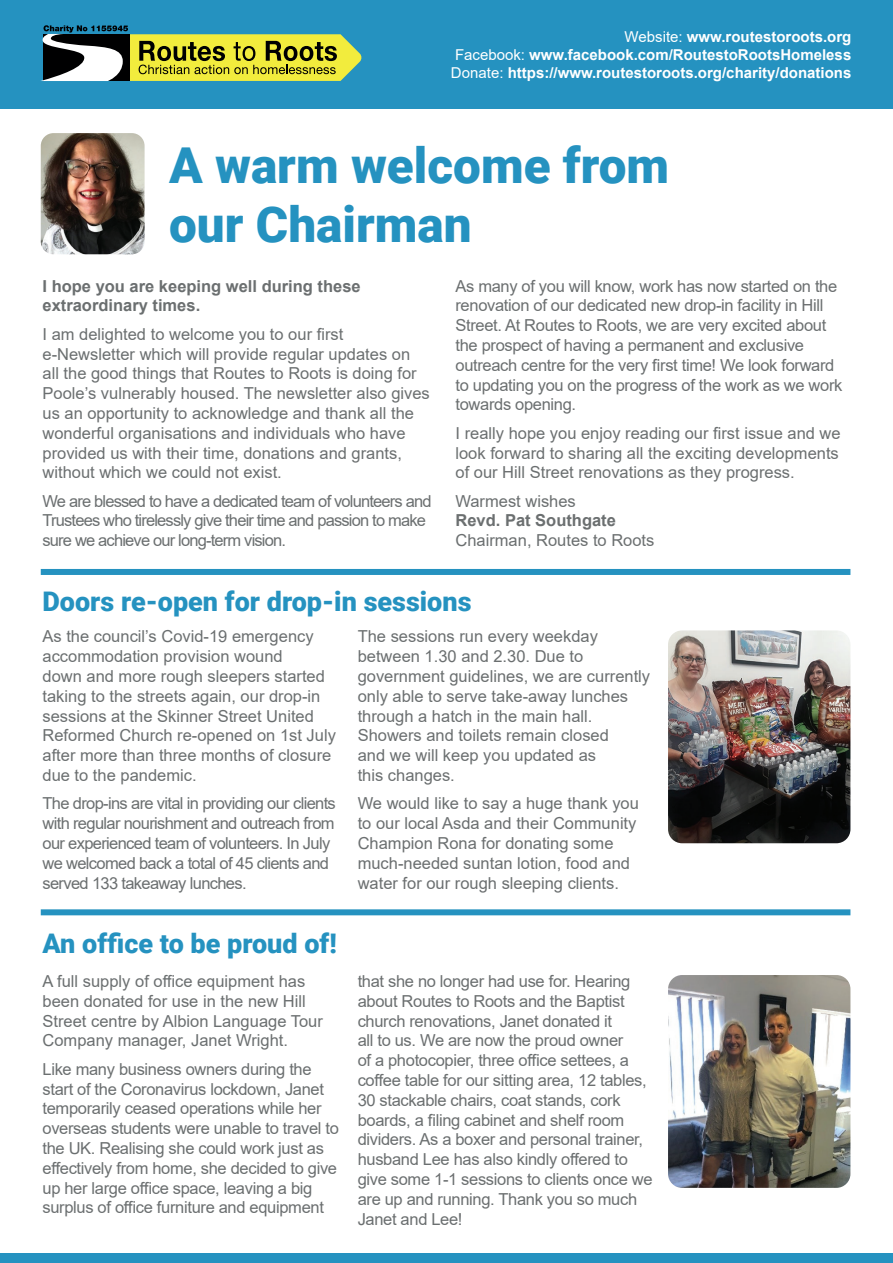
<style>
.page{position:relative;width:893px;height:1263px;background:#fff}
.page>*{position:absolute;margin:0;border:0;box-sizing:border-box;transform-origin:0 0}
.t1{font:900 49.5px/59.4px "Roboto";color:#2592c0}
.t2{font:900 27px "Roboto";color:#2592c0}
.t3{font:16.5px/19.8px "Arial";letter-spacing:-.02em;color:#6b6f70}
.t4{font:16.5px/19.8px "Arial";color:#6b6f70}
.t5{font:16.5px/19.8px "Arial";letter-spacing:-.04em;color:#6b6f70}
.t6{font:16.5px/19.8px "Arial";letter-spacing:-.05em;color:#6b6f70}
.t7{font:700 16.5px/19.8px "Arial";color:#6b6f70}
.t8{font:700 15px/18px "Arial";color:#fff;text-align:justify}
.s1{font-weight:400}
</style>
<div class="page">
<div style="left:0;top:0;width:893px;height:108px;background:#2592c0"></div>
<div style="left:0;top:1253px;width:893px;height:10px;background:#2592c0"></div>
<svg style="left:41px;top:25px;width:320px;height:56px"></svg>
<img style="left:41px;top:133px;width:104px;height:121px">
<img style="left:668px;top:630px;width:182px;height:213px">
<img style="left:668px;top:975px;width:182px;height:213px">
<div style="left:41px;top:569px;width:809px;height:6px;background:#2592c0"></div>
<div style="left:41px;top:909px;width:809px;height:6px;background:#2592c0"></div>
<p class="t8" style="left:451px;top:28px;width:402px;text-indent:174px"><span class="s1">Website:</span> www.routestoroots.org <span class="s1">Facebook:</span> www.facebook.com/RoutestoRootsHomeless <span class="s1">Donate:</span> https://www.routestoroots.org/charity/donations</p>
<h1 class="t1" style="left:169px;top:134px;width:502px">A warm welcome from our Chairman</h1>
<p class="t7" style="left:43px;top:276px;width:320px">I hope you are keeping well during these extraordinary times.</p>
<p class="t4" style="left:43px;top:324px;width:389px">I am delighted to welcome you to our first e-Newsletter which will provide regular updates on all the good things that Routes to Roots is doing for Poole’s vulnerably housed. The newsletter also gives us an opportunity to acknowledge and thank all the wonderful organisations and individuals who have provided us with their time, donations and grants, without which we could not exist.</p>
<p class="t6" style="left:43px;top:491px;width:391px">We are blessed to have a dedicated team of volunteers and<br>Trustees who tirelessly give their time and passion to make sure we achieve our long-term vision.</p>
<p class="t3" style="left:455px;top:276px;width:388px">As many of you will know, work has now started on the renovation of our dedicated new drop-in facility in Hill Street. At Routes to Roots, we are very excited about the prospect of having a permanent and exclusive outreach centre for the very first time! We look forward to updating you on the progress of the work as we work towards opening.</p>
<p class="t3" style="left:455px;top:423px;width:387px;text-align:justify">I really hope you enjoy reading our first issue and we look forward to sharing all the exciting developments of our Hill Street renovations as they progress.</p>
<p class="t4" style="left:455px;top:491px;width:122px">Warmest wishes</p>
<p class="t7" style="left:455px;top:511px;width:162px">Revd. Pat Southgate</p>
<p class="t4" style="left:455px;top:530px;width:200px">Chairman, Routes to Roots</p>
<h2 class="t2" style="left:43px;top:583px;width:430px">Doors re-open for drop-in sessions</h2>
<p class="t4" style="left:43px;top:627px;width:295px">As the council’s Covid-19 emergency accommodation provision wound<br>down and more rough sleepers started taking to the streets again, our drop-in sessions at the Skinner Street United Reformed Church re-opened on 1st July after more than three months of closure due to the pandemic.</p>
<p class="t5" style="left:43px;top:793px;width:295px">The drop-ins are vital in providing our clients with regular nourishment and outreach from our experienced team of volunteers. In July we welcomed back a total of 45 clients and served 133 takeaway lunches.</p>
<h2 class="t2" style="left:43px;top:924px;width:296px">An office to be proud of!</h2>
<p class="t4" style="left:43px;top:971px;width:282px">A full supply of office equipment has been donated for use in the new Hill Street centre by Albion Language Tour Company manager, Janet Wright.</p>
<p class="t3" style="left:43px;top:1059px;width:298px">Like many business owners during the start of the Coronavirus lockdown, Janet temporarily ceased operations while her overseas students were unable to travel to the UK. Realising she could work just as effectively from home, she decided to give up her large office space, leaving a big surplus of office furniture and equipment</p>
<p class="t4" style="left:358px;top:627px;width:294px">The sessions run every weekday between 1.30 and 2.30. Due to government guidelines, we are currently only able to serve take-away lunches through a hatch in the main hall.<br>Showers and toilets remain closed<br>and we will keep you updated as<br>this changes.</p>
<p class="t4" style="left:358px;top:793px;width:283px">We would like to say a huge thank you to our local Asda and their Community Champion Rona for donating some much-needed suntan lotion, food and water for our rough sleeping clients.</p>
<p class="t3" style="left:358px;top:971px;width:296px">that she no longer had use for. Hearing about Routes to Roots and the Baptist church renovations, Janet donated it<br>all to us. We are now the proud owner<br>of a photocopier, three office settees, a coffee table for our sitting area, 12 tables, 30 stackable chairs, coat stands, cork boards, a filing cabinet and shelf room dividers. As a boxer and personal trainer, husband Lee has also kindly offered to give some 1-1 sessions to clients once we are up and running. Thank you so much Janet and Lee!</p>
</div>
